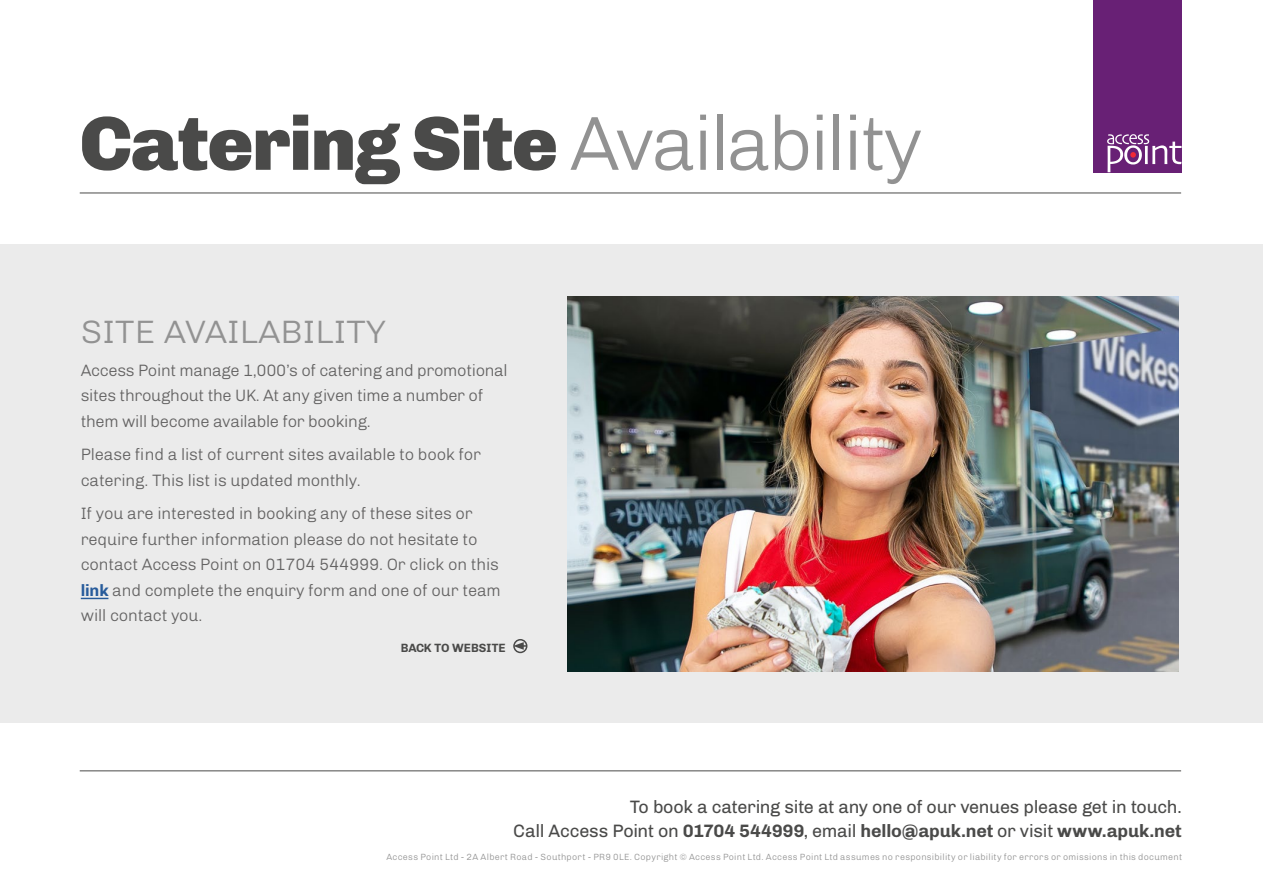
<style>
.page{position:relative;width:1263px;height:893px;background:#fff}
.page>*{position:absolute;margin:0;border:0;box-sizing:border-box;transform-origin:0 0}
.t1{font:900 76.65px "Chivo";letter-spacing:-.02em;color:#4a4a49}
.t2{font:300 32.4px "Chivo";color:#929292;scale:1.06 1}
.t3{font:18px/24px "Chivo";letter-spacing:-.02em;color:#4a4a49;text-align:right}
.t4{font:300 16.5px/25.5px "Chivo";letter-spacing:-.01em;color:#646363}
.t5{font:700 12px "Chivo";color:#4a4a49}
.t6{font:300 9px "Chivo";letter-spacing:.03em;color:#929292}
.s1{font-weight:300;color:#929292}
.s2{font-weight:700;color:#275b9b}
.s3{font-weight:700}
</style>
<div class="page">
<div style="left:0;top:244px;width:1263px;height:479px;background:#ebebeb"></div>
<hr style="left:80px;top:770px;width:1101px;height:1px;background:#4a4a49">
<img style="left:568px;top:296px;width:610px;height:375px">
<div style="left:1093px;top:0;width:89px;height:172px;background:#682075"></div>
<svg style="left:1107px;top:134px;width:74px;height:38px"></svg>
<hr style="left:80px;top:193px;width:1101px;height:1px;background:#4a4a49">
<svg style="left:81px;top:598px;width:27px;height:1px"></svg>
<svg style="left:516px;top:642px;width:11px;height:8px"></svg>
<div style="left:513px;top:639px;width:14px;height:14px;border:2px solid #4a4a49;border-radius:50%"></div>
<h1 class="t1" style="left:80px;top:82px;width:844px">Catering Site <span class="s1">Availability</span></h1>
<h2 class="t2" style="left:81px;top:307px;width:289px">SITE AVAILABILITY</h2>
<p class="t4" style="left:81px;top:356px;width:429px">Access Point manage 1,000’s of catering and promotional sites throughout the UK. At any given time a number of them will become available for booking.</p>
<p class="t4" style="left:81px;top:441px;width:402px">Please find a list of current sites available to book for catering. This list is updated monthly.</p>
<p class="t4" style="left:81px;top:499px;width:422px">If you are interested in booking any of these sites or require further information please do not hesitate to contact Access Point on 01704 544999. Or click on this <span class="s2">link</span> and complete the enquiry form and one of our team will contact you.</p>
<p class="t5" style="left:401px;top:638px;width:106px">BACK TO WEBSITE</p>
<p class="t3" style="left:513px;top:793px;width:670px">To book a catering site at any one of our venues please get in touch.<br>Call Access Point on <span class="s3">01704 544999</span>, email <span class="s3">hello@apuk.net</span> or visit <span class="s3">www.apuk.net</span></p>
<p class="t6" style="left:386px;top:850px;width:797px">Access Point Ltd - 2A Albert Road - Southport - PR9 0LE. Copyright © Access Point Ltd. Access Point Ltd assumes no responsibility or liability for errors or omissions in this document</p>
</div>
